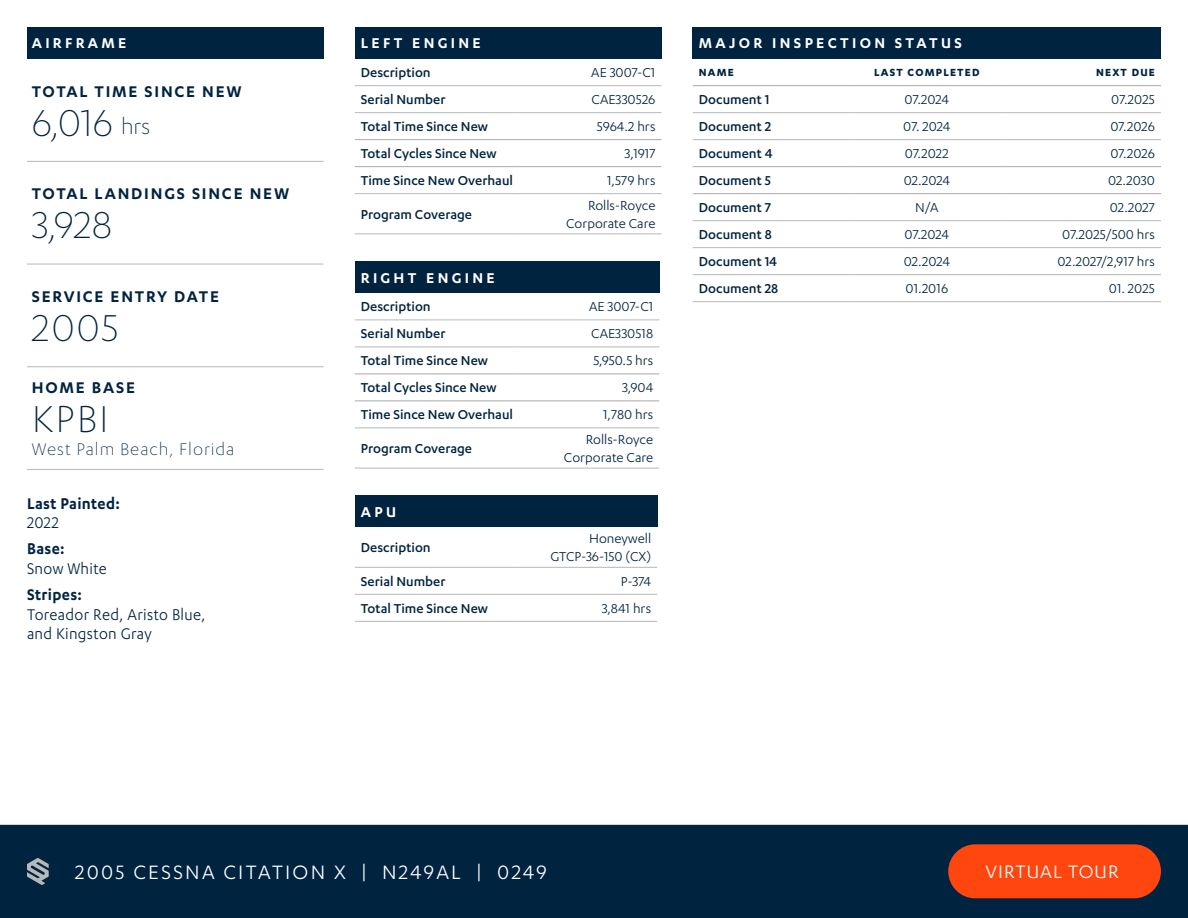
<style>
.page{position:relative;width:1188px;height:918px;background:#fff}
.page>*{position:absolute;margin:0;border:0;box-sizing:border-box;transform-origin:0 0}
.t1{font:300 43.5px "Karbon";letter-spacing:.045em;color:#002340}
.t2{font:22.5px "Karbon";letter-spacing:.1em;color:#fff}
.t3{font:21px "Karbon";letter-spacing:.05em;color:#fff}
.t4{font:300 19.5px "Karbon";letter-spacing:.05em;color:#002340}
.t5{font:600 18px "Karbon";letter-spacing:.1em;color:#002340}
.t6{font:18px/19.5px "Karbon";letter-spacing:.02em;color:#002340;scale:.94 1}
.t7{font:600 18px/19.5px "Karbon";letter-spacing:.02em;color:#002340;scale:.94 1}
.t8{font:600 16.5px "Karbon";letter-spacing:.2em;color:#fff}
.t9{font:500 15px "Karbon";color:#002340}
.t10{font:15px/18px "Karbon";color:#002340;text-align:right}
.t11{font:700 12px "Karbon";letter-spacing:.1em;color:#002340}
.s1{font-size:25.35px}
.s2{font-weight:400}
.s3{font-weight:600}
</style>
<div class="page">
<div style="left:0;top:825px;width:1188px;height:93px;background:#002340"></div>
<div style="left:948px;top:844px;width:213px;height:54px;background:#ff460f;border-radius:27px"></div>
<svg style="left:27px;top:858px;width:22px;height:27px"></svg>
<div style="left:693px;top:27px;width:468px;height:32px;background:#002340"></div>
<hr style="left:693px;top:112px;width:156px;height:1px;background:#b6b8b9">
<hr style="left:849px;top:112px;width:156px;height:1px;background:#b6b8b9">
<hr style="left:1005px;top:112px;width:156px;height:1px;background:#b6b8b9">
<hr style="left:693px;top:139px;width:156px;height:1px;background:#b6b8b9">
<hr style="left:849px;top:139px;width:156px;height:1px;background:#b6b8b9">
<hr style="left:1005px;top:139px;width:156px;height:1px;background:#b6b8b9">
<hr style="left:693px;top:220px;width:156px;height:1px;background:#b6b8b9">
<hr style="left:849px;top:220px;width:156px;height:1px;background:#b6b8b9">
<hr style="left:1005px;top:220px;width:156px;height:1px;background:#b6b8b9">
<hr style="left:693px;top:247px;width:156px;height:1px;background:#b6b8b9">
<hr style="left:849px;top:247px;width:156px;height:1px;background:#b6b8b9">
<hr style="left:1005px;top:247px;width:156px;height:1px;background:#b6b8b9">
<hr style="left:693px;top:274px;width:156px;height:1px;background:#b6b8b9">
<hr style="left:849px;top:274px;width:156px;height:1px;background:#b6b8b9">
<hr style="left:1005px;top:274px;width:156px;height:1px;background:#b6b8b9">
<hr style="left:693px;top:301px;width:156px;height:1px;background:#b6b8b9">
<hr style="left:849px;top:301px;width:156px;height:1px;background:#b6b8b9">
<hr style="left:1005px;top:301px;width:156px;height:1px;background:#b6b8b9">
<hr style="left:693px;top:166px;width:156px;height:1px;background:#a9a8aa">
<hr style="left:849px;top:166px;width:156px;height:1px;background:#a9a8aa">
<hr style="left:1005px;top:166px;width:156px;height:1px;background:#a9a8aa">
<hr style="left:693px;top:193px;width:156px;height:1px;background:#a9a8aa">
<hr style="left:849px;top:193px;width:156px;height:1px;background:#a9a8aa">
<hr style="left:1005px;top:193px;width:156px;height:1px;background:#a9a8aa">
<hr style="left:693px;top:85px;width:156px;height:1px;background:#a9a8aa">
<hr style="left:849px;top:85px;width:156px;height:1px;background:#a9a8aa">
<hr style="left:1005px;top:85px;width:156px;height:1px;background:#a9a8aa">
<div style="left:355px;top:27px;width:307px;height:32px;background:#002340"></div>
<hr style="left:355px;top:85px;width:165px;height:1px;background:#b6b8b9">
<hr style="left:520px;top:85px;width:142px;height:1px;background:#b6b8b9">
<hr style="left:355px;top:112px;width:165px;height:1px;background:#b6b8b9">
<hr style="left:520px;top:112px;width:142px;height:1px;background:#b6b8b9">
<hr style="left:355px;top:193px;width:165px;height:1px;background:#b6b8b9">
<hr style="left:520px;top:193px;width:142px;height:1px;background:#b6b8b9">
<hr style="left:355px;top:233px;width:165px;height:1px;background:#b6b8b9">
<hr style="left:520px;top:233px;width:142px;height:1px;background:#b6b8b9">
<hr style="left:355px;top:139px;width:165px;height:1px;background:#a9a8aa">
<hr style="left:520px;top:139px;width:142px;height:1px;background:#a9a8aa">
<hr style="left:355px;top:166px;width:165px;height:1px;background:#a9a8aa">
<hr style="left:520px;top:166px;width:142px;height:1px;background:#a9a8aa">
<div style="left:355px;top:261px;width:304px;height:32px;background:#002340"></div>
<hr style="left:355px;top:320px;width:165px;height:1px;background:#b6b8b9">
<hr style="left:520px;top:320px;width:139px;height:1px;background:#b6b8b9">
<hr style="left:355px;top:347px;width:165px;height:1px;background:#b6b8b9">
<hr style="left:520px;top:347px;width:139px;height:1px;background:#b6b8b9">
<hr style="left:355px;top:428px;width:165px;height:1px;background:#b6b8b9">
<hr style="left:520px;top:428px;width:139px;height:1px;background:#b6b8b9">
<hr style="left:355px;top:468px;width:165px;height:1px;background:#b6b8b9">
<hr style="left:520px;top:468px;width:139px;height:1px;background:#b6b8b9">
<hr style="left:355px;top:374px;width:165px;height:1px;background:#a9a8aa">
<hr style="left:520px;top:374px;width:139px;height:1px;background:#a9a8aa">
<hr style="left:355px;top:401px;width:165px;height:1px;background:#a9a8aa">
<hr style="left:520px;top:401px;width:139px;height:1px;background:#a9a8aa">
<div style="left:355px;top:495px;width:302px;height:32px;background:#002340"></div>
<hr style="left:355px;top:567px;width:165px;height:1px;background:#b6b8b9">
<hr style="left:520px;top:567px;width:137px;height:1px;background:#b6b8b9">
<hr style="left:355px;top:594px;width:165px;height:1px;background:#b6b8b9">
<hr style="left:520px;top:594px;width:137px;height:1px;background:#b6b8b9">
<hr style="left:355px;top:621px;width:165px;height:1px;background:#b6b8b9">
<hr style="left:520px;top:621px;width:137px;height:1px;background:#b6b8b9">
<div style="left:27px;top:27px;width:297px;height:32px;background:#002340"></div>
<hr style="left:27px;top:161px;width:297px;height:1px;background:#b6b8b9">
<hr style="left:27px;top:264px;width:297px;height:1px;background:#b6b8b9">
<hr style="left:27px;top:366px;width:297px;height:1px;background:#b6b8b9">
<hr style="left:27px;top:469px;width:297px;height:1px;background:#b6b8b9">
<p class="t8" style="left:32px;top:34px;width:96px">AIRFRAME</p>
<p class="t5" style="left:32px;top:81px;width:212px">TOTAL TIME SINCE NEW</p>
<p class="t1" style="left:32px;top:99px;width:120px">6,016 <span class="s1">hrs</span></p>
<p class="t5" style="left:32px;top:184px;width:259px">TOTAL LANDINGS SINCE NEW</p>
<p class="t1" style="left:32px;top:201px;width:82px">3,928</p>
<p class="t5" style="left:32px;top:286px;width:189px">SERVICE ENTRY DATE</p>
<p class="t1" style="left:32px;top:304px;width:88px">2005</p>
<p class="t5" style="left:32px;top:377px;width:105px">HOME BASE</p>
<p class="t1" style="left:32px;top:395px;width:79px">KPBI</p>
<p class="t4" style="left:32px;top:439px;width:204px">West Palm Beach, Florida</p>
<p class="t7" style="left:27px;top:493px;width:101px">Last Painted:<br><span class="s2">2022</span></p>
<p class="t6" style="left:27px;top:539px;width:87px"><span class="s3">Base:<br></span>Snow White</p>
<p class="t6" style="left:27px;top:584px;width:191px"><span class="s3">Stripes:<br></span>Toreador Red, Aristo Blue, and Kingston Gray</p>
<p class="t8" style="left:361px;top:34px;width:121px">LEFT ENGINE</p>
<p class="t9" style="left:361px;top:64px;width:71px">Description</p>
<p class="t10" style="left:591px;top:63px;width:66px">AE 3007-C1</p>
<p class="t9" style="left:361px;top:91px;width:86px">Serial Number</p>
<p class="t10" style="left:591px;top:90px;width:66px">CAE330526</p>
<p class="t9" style="left:361px;top:118px;width:129px">Total Time Since New</p>
<p class="t10" style="left:597px;top:117px;width:60px">5964.2 hrs</p>
<p class="t9" style="left:361px;top:145px;width:137px">Total Cycles Since New</p>
<p class="t10" style="left:625px;top:144px;width:32px">3,1917</p>
<p class="t9" style="left:361px;top:172px;width:154px">Time Since New Overhaul</p>
<p class="t10" style="left:607px;top:171px;width:50px">1,579 hrs</p>
<p class="t9" style="left:361px;top:206px;width:113px">Program Coverage</p>
<p class="t10" style="left:566px;top:196px;width:91px">Rolls-Royce<br>Corporate Care</p>
<p class="t8" style="left:361px;top:268px;width:135px">RIGHT ENGINE</p>
<p class="t9" style="left:361px;top:299px;width:71px">Description</p>
<p class="t10" style="left:589px;top:298px;width:66px">AE 3007-C1</p>
<p class="t9" style="left:361px;top:326px;width:86px">Serial Number</p>
<p class="t10" style="left:591px;top:325px;width:64px">CAE330518</p>
<p class="t9" style="left:361px;top:353px;width:129px">Total Time Since New</p>
<p class="t10" style="left:593px;top:352px;width:61px">5,950.5 hrs</p>
<p class="t9" style="left:361px;top:380px;width:137px">Total Cycles Since New</p>
<p class="t10" style="left:622px;top:379px;width:33px">3,904</p>
<p class="t9" style="left:361px;top:407px;width:154px">Time Since New Overhaul</p>
<p class="t10" style="left:603px;top:406px;width:52px">1,780 hrs</p>
<p class="t9" style="left:361px;top:440px;width:113px">Program Coverage</p>
<p class="t10" style="left:564px;top:430px;width:91px">Rolls-Royce<br>Corporate Care</p>
<p class="t8" style="left:361px;top:503px;width:37px">APU</p>
<p class="t9" style="left:361px;top:539px;width:71px">Description</p>
<p class="t10" style="left:550px;top:529px;width:102px">Honeywell<br>GTCP-36-150 (CX)</p>
<p class="t9" style="left:361px;top:573px;width:86px">Serial Number</p>
<p class="t10" style="left:621px;top:572px;width:32px">P-374</p>
<p class="t9" style="left:361px;top:600px;width:129px">Total Time Since New</p>
<p class="t10" style="left:602px;top:599px;width:51px">3,841 hrs</p>
<p class="t8" style="left:699px;top:34px;width:265px">MAJOR INSPECTION STATUS</p>
<p class="t11" style="left:699px;top:66px;width:37px">NAME</p>
<p class="t11" style="left:874px;top:66px;width:107px">LAST COMPLETED</p>
<p class="t11" style="left:1096px;top:66px;width:60px">NEXT DUE</p>
<p class="t9" style="left:699px;top:91px;width:72px">Document 1</p>
<p class="t10" style="left:905px;top:90px;width:46px">07.2024</p>
<p class="t10" style="left:1111px;top:90px;width:45px">07.2025</p>
<p class="t9" style="left:699px;top:118px;width:74px">Document 2</p>
<p class="t10" style="left:903px;top:117px;width:49px">07. 2024</p>
<p class="t10" style="left:1110px;top:117px;width:46px">07.2026</p>
<p class="t9" style="left:699px;top:145px;width:75px">Document 4</p>
<p class="t10" style="left:905px;top:144px;width:45px">07.2022</p>
<p class="t10" style="left:1110px;top:144px;width:46px">07.2026</p>
<p class="t9" style="left:699px;top:172px;width:74px">Document 5</p>
<p class="t10" style="left:904px;top:171px;width:48px">02.2024</p>
<p class="t10" style="left:1108px;top:171px;width:48px">02.2030</p>
<p class="t9" style="left:699px;top:199px;width:74px">Document 7</p>
<p class="t10" style="left:915px;top:198px;width:25px">N/A</p>
<p class="t10" style="left:1110px;top:198px;width:47px">02.2027</p>
<p class="t9" style="left:699px;top:226px;width:74px">Document 8</p>
<p class="t10" style="left:905px;top:225px;width:46px">07.2024</p>
<p class="t10" style="left:1062px;top:225px;width:94px">07.2025/500 hrs</p>
<p class="t9" style="left:699px;top:253px;width:80px">Document 14</p>
<p class="t10" style="left:904px;top:252px;width:48px">02.2024</p>
<p class="t10" style="left:1057px;top:252px;width:99px">02.2027/2,917 hrs</p>
<p class="t9" style="left:699px;top:280px;width:81px">Document 28</p>
<p class="t10" style="left:906px;top:279px;width:44px">01.2016</p>
<p class="t10" style="left:1109px;top:279px;width:48px">01. 2025</p>
<h2 class="t2" style="left:75px;top:860px;width:473px">2005 CESSNA CITATION X | N249AL | 0249</h2>
<h3 class="t3" style="left:986px;top:861px;width:134px">VIRTUAL TOUR</h3>
</div>
